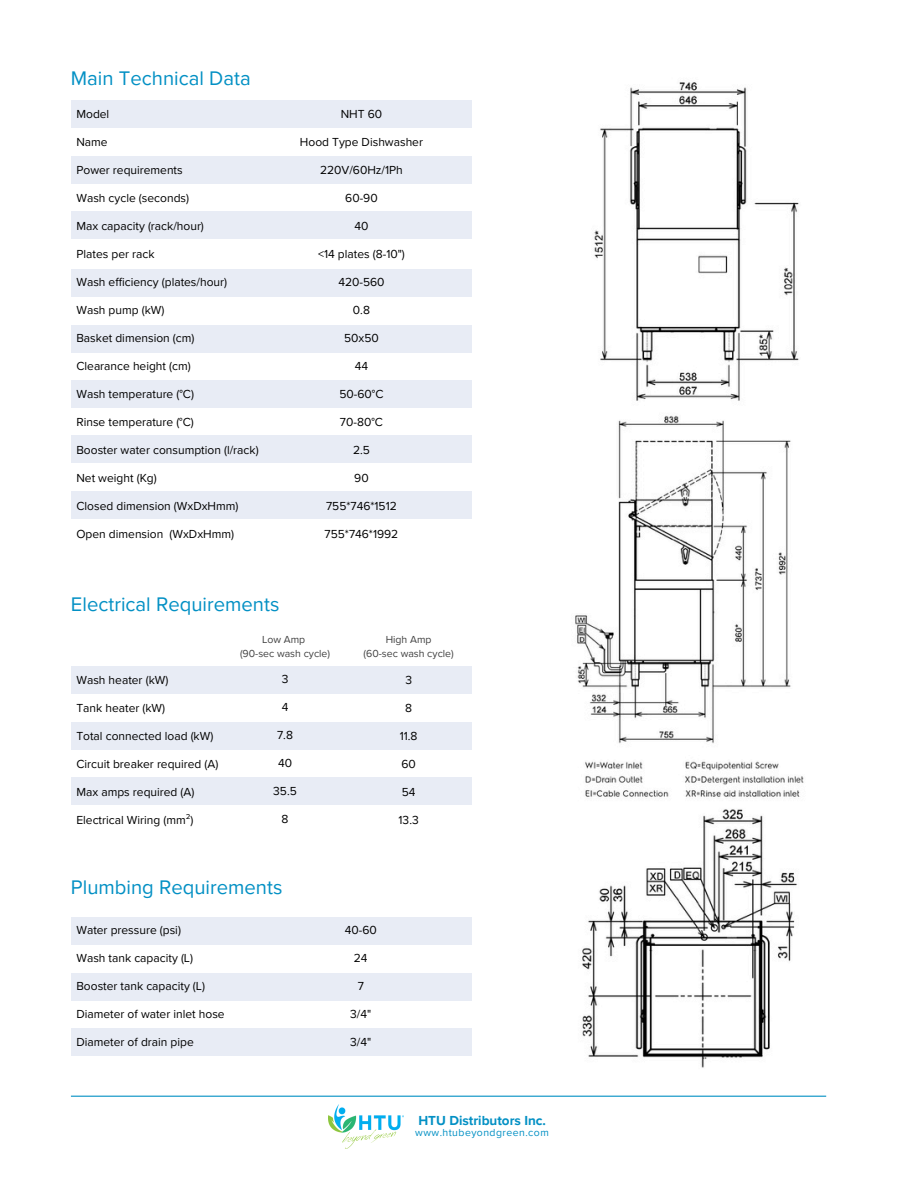
<style>
.page{position:relative;width:918px;height:1188px;background:#fff}
.page>*{position:absolute;margin:0;border:0;box-sizing:border-box;transform-origin:0 0}
.t1{font:20.25px "Proxima Nova";color:#0390c4}
.t2{font:700 13.5px "Proxima Nova";color:#0390c4}
.t3{font:12px "Proxima Nova";color:#000}
.t4{font:10.5px "Proxima Nova";color:#414141}
.t5{font:10.5px "Proxima Nova";letter-spacing:.04em;color:#0390c4}
</style>
<div class="page">
<div style="left:71px;top:101px;width:401px;height:27px;background:#e8ecf5"></div>
<div style="left:71px;top:156px;width:401px;height:27px;background:#e8ecf5"></div>
<div style="left:71px;top:211px;width:401px;height:28px;background:#e8ecf5"></div>
<div style="left:71px;top:270px;width:401px;height:27px;background:#e8ecf5"></div>
<div style="left:71px;top:325px;width:401px;height:27px;background:#e8ecf5"></div>
<div style="left:71px;top:380px;width:401px;height:28px;background:#e8ecf5"></div>
<div style="left:71px;top:436px;width:401px;height:27px;background:#e8ecf5"></div>
<div style="left:71px;top:491px;width:401px;height:27px;background:#e8ecf5"></div>
<div style="left:71px;top:667px;width:401px;height:27px;background:#e8ecf5"></div>
<div style="left:71px;top:722px;width:401px;height:27px;background:#e8ecf5"></div>
<div style="left:71px;top:777px;width:401px;height:28px;background:#e8ecf5"></div>
<div style="left:71px;top:918px;width:401px;height:27px;background:#e8ecf5"></div>
<div style="left:71px;top:973px;width:401px;height:27px;background:#e8ecf5"></div>
<div style="left:71px;top:1028px;width:401px;height:28px;background:#e8ecf5"></div>
<img style="left:575px;top:82px;width:229px;height:986px">
<hr style="left:71px;top:1096px;width:755px;height:1px;background:#0390c4">
<img style="left:328px;top:1105px;width:76px;height:43px">
<h1 class="t1" style="left:71px;top:66px;width:181px">Main Technical Data</h1>
<h1 class="t3" style="left:76px;top:107px;width:34px">Model</h1>
<h1 class="t3" style="left:76px;top:135px;width:33px">Name</h1>
<h1 class="t3" style="left:76px;top:163px;width:108px">Power requirements</h1>
<h1 class="t3" style="left:76px;top:191px;width:114px">Wash cycle (seconds)</h1>
<h1 class="t3" style="left:76px;top:219px;width:129px">Max capacity (rack/hour)</h1>
<h1 class="t3" style="left:76px;top:247px;width:80px">Plates per rack</h1>
<h1 class="t3" style="left:76px;top:275px;width:152px">Wash efficiency (plates/hour)</h1>
<h1 class="t3" style="left:76px;top:303px;width:90px">Wash pump (kW)</h1>
<h1 class="t3" style="left:76px;top:331px;width:120px">Basket dimension (cm)</h1>
<h1 class="t3" style="left:76px;top:359px;width:116px">Clearance height (cm)</h1>
<h1 class="t3" style="left:76px;top:387px;width:119px">Wash temperature (°C)</h1>
<h1 class="t3" style="left:76px;top:415px;width:119px">Rinse temperature (°C)</h1>
<h1 class="t3" style="left:76px;top:443px;width:184px">Booster water consumption (l/rack)</h1>
<h1 class="t3" style="left:76px;top:471px;width:82px">Net weight (Kg)</h1>
<h1 class="t3" style="left:76px;top:499px;width:164px">Closed dimension (WxDxHmm)</h1>
<h1 class="t3" style="left:76px;top:527px;width:159px">Open dimension (WxDxHmm)</h1>
<h2 class="t3" style="left:341px;top:107px;width:43px">NHT 60</h2>
<h2 class="t3" style="left:300px;top:135px;width:125px">Hood Type Dishwasher</h2>
<h2 class="t3" style="left:320px;top:163px;width:84px">220V/60Hz/1Ph</h2>
<h2 class="t3" style="left:345px;top:191px;width:34px">60-90</h2>
<h2 class="t3" style="left:354px;top:219px;width:16px">40</h2>
<h2 class="t3" style="left:318px;top:247px;width:88px">&lt;14 plates (8-10")</h2>
<h2 class="t3" style="left:338px;top:275px;width:48px">420-560</h2>
<h2 class="t3" style="left:353px;top:303px;width:19px">0.8</h2>
<h2 class="t3" style="left:344px;top:331px;width:36px">50x50</h2>
<h2 class="t3" style="left:355px;top:359px;width:15px">44</h2>
<h2 class="t3" style="left:339px;top:387px;width:46px">50-60°C</h2>
<h2 class="t3" style="left:340px;top:415px;width:45px">70-80°C</h2>
<h2 class="t3" style="left:353px;top:443px;width:18px">2.5</h2>
<h2 class="t3" style="left:354px;top:471px;width:16px">90</h2>
<h2 class="t3" style="left:326px;top:499px;width:72px">755*746*1512</h2>
<h2 class="t3" style="left:325px;top:527px;width:75px">755*746*1992</h2>
<p class="t1" style="left:71px;top:592px;width:210px">Electrical Requirements</p>
<p class="t3" style="left:76px;top:673px;width:93px">Wash heater (kW)</p>
<p class="t3" style="left:76px;top:701px;width:90px">Tank heater (kW)</p>
<p class="t3" style="left:76px;top:729px;width:138px">Total connected load (kW)</p>
<p class="t3" style="left:76px;top:757px;width:144px">Circuit breaker required (A)</p>
<p class="t3" style="left:76px;top:785px;width:120px">Max amps required (A)</p>
<p class="t3" style="left:76px;top:813px;width:119px">Electrical Wiring (mm²)</p>
<p class="t4" style="left:262px;top:633px;width:45px">Low Amp</p>
<p class="t4" style="left:240px;top:647px;width:92px">(90-sec wash cycle)</p>
<h2 class="t3" style="left:282px;top:672px;width:8px">3</h2>
<h2 class="t3" style="left:282px;top:700px;width:8px">4</h2>
<h2 class="t3" style="left:277px;top:728px;width:17px">7.8</h2>
<h2 class="t3" style="left:278px;top:756px;width:16px">40</h2>
<h2 class="t3" style="left:273px;top:784px;width:25px">35.5</h2>
<h2 class="t3" style="left:282px;top:812px;width:8px">8</h2>
<h2 class="t4" style="left:386px;top:633px;width:47px">High Amp</h2>
<h2 class="t4" style="left:364px;top:647px;width:92px">(60-sec wash cycle)</h2>
<h2 class="t3" style="left:405px;top:673px;width:8px">3</h2>
<h2 class="t3" style="left:405px;top:701px;width:8px">8</h2>
<h2 class="t3" style="left:400px;top:729px;width:19px">11.8</h2>
<h2 class="t3" style="left:401px;top:757px;width:16px">60</h2>
<h2 class="t3" style="left:402px;top:785px;width:15px">54</h2>
<h2 class="t3" style="left:399px;top:813px;width:22px">13.3</h2>
<h1 class="t1" style="left:71px;top:875px;width:213px">Plumbing Requirements</h1>
<h2 class="t3" style="left:76px;top:923px;width:106px">Water pressure (psi)</h2>
<h2 class="t3" style="left:76px;top:951px;width:118px">Wash tank capacity (L)</h2>
<h2 class="t3" style="left:76px;top:979px;width:130px">Booster tank capacity (L)</h2>
<h2 class="t3" style="left:76px;top:1007px;width:150px">Diameter of water inlet hose</h2>
<h2 class="t3" style="left:76px;top:1035px;width:119px">Diameter of drain pipe</h2>
<p class="t3" style="left:345px;top:923px;width:34px">40-60</p>
<p class="t3" style="left:354px;top:951px;width:15px">24</p>
<p class="t3" style="left:358px;top:979px;width:8px">7</p>
<p class="t3" style="left:350px;top:1007px;width:23px">3/4"</p>
<p class="t3" style="left:350px;top:1035px;width:23px">3/4"</p>
<p class="t2" style="left:418px;top:1113px;width:129px">HTU Distributors Inc.</p>
<p class="t5" style="left:415px;top:1126px;width:135px">www.htubeyondgreen.com</p>
</div>
